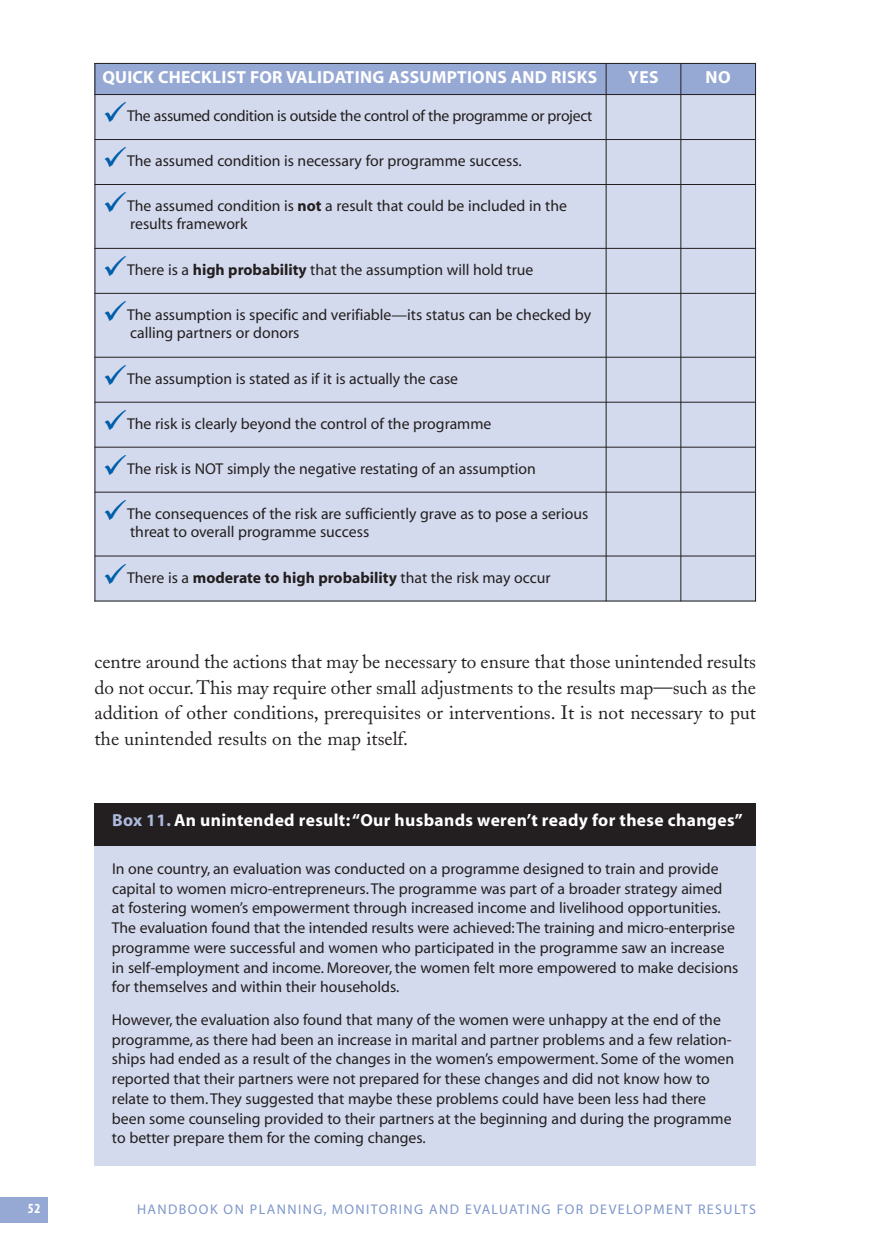
<style>
.page{position:relative;width:882px;height:1260px;background:#fff}
.page>*{position:absolute;margin:0;border:0;box-sizing:border-box;transform-origin:0 0}
.t1{font:19.25px/25.6px "Adobe Caslon";color:#231f20;text-align:justify}
.t2{font:700 17.5px "Myriad";letter-spacing:.015em;color:#fff}
.t3{font:15.75px/19.8px "Myriad";color:#231f20}
.t4{font:15.75px "Myriad";letter-spacing:-.02em;color:#231f20}
.t5{font:14px "Myriad";letter-spacing:.1em;color:#7f97cb}
.t6{font:14px "Myriad MM.700.wt.300.wd";color:#fff}
.s1{font-weight:700}
.s2{color:#adbadd}
</style>
<div class="page">
<div style="left:0;top:1197px;width:47px;height:25px;background:#96a9d5"></div>
<div style="left:94px;top:63px;width:512px;height:32px;background:#96a9d5"></div>
<div style="left:606px;top:63px;width:75px;height:32px;background:#96a9d5"></div>
<div style="left:681px;top:63px;width:75px;height:32px;background:#96a9d5"></div>
<div style="left:94px;top:95px;width:512px;height:45px;background:#d3daed"></div>
<div style="left:606px;top:95px;width:75px;height:45px;background:#d3daed"></div>
<div style="left:681px;top:95px;width:75px;height:45px;background:#d3daed"></div>
<div style="left:94px;top:140px;width:512px;height:45px;background:#d3daed"></div>
<div style="left:606px;top:140px;width:75px;height:45px;background:#d3daed"></div>
<div style="left:681px;top:140px;width:75px;height:45px;background:#d3daed"></div>
<div style="left:94px;top:185px;width:512px;height:63px;background:#d3daed"></div>
<div style="left:606px;top:185px;width:75px;height:63px;background:#d3daed"></div>
<div style="left:681px;top:185px;width:75px;height:63px;background:#d3daed"></div>
<div style="left:94px;top:248px;width:512px;height:45px;background:#d3daed"></div>
<div style="left:606px;top:248px;width:75px;height:45px;background:#d3daed"></div>
<div style="left:681px;top:248px;width:75px;height:45px;background:#d3daed"></div>
<div style="left:94px;top:293px;width:512px;height:64px;background:#d3daed"></div>
<div style="left:606px;top:293px;width:75px;height:64px;background:#d3daed"></div>
<div style="left:681px;top:293px;width:75px;height:64px;background:#d3daed"></div>
<div style="left:94px;top:357px;width:512px;height:45px;background:#d3daed"></div>
<div style="left:606px;top:357px;width:75px;height:45px;background:#d3daed"></div>
<div style="left:681px;top:357px;width:75px;height:45px;background:#d3daed"></div>
<div style="left:94px;top:402px;width:512px;height:45px;background:#d3daed"></div>
<div style="left:606px;top:402px;width:75px;height:45px;background:#d3daed"></div>
<div style="left:681px;top:402px;width:75px;height:45px;background:#d3daed"></div>
<div style="left:94px;top:447px;width:512px;height:45px;background:#d3daed"></div>
<div style="left:606px;top:447px;width:75px;height:45px;background:#d3daed"></div>
<div style="left:681px;top:447px;width:75px;height:45px;background:#d3daed"></div>
<div style="left:94px;top:492px;width:512px;height:64px;background:#d3daed"></div>
<div style="left:606px;top:492px;width:75px;height:64px;background:#d3daed"></div>
<div style="left:681px;top:492px;width:75px;height:64px;background:#d3daed"></div>
<div style="left:94px;top:556px;width:512px;height:45px;background:#d3daed"></div>
<div style="left:606px;top:556px;width:75px;height:45px;background:#d3daed"></div>
<div style="left:681px;top:556px;width:75px;height:45px;background:#d3daed"></div>
<hr style="left:94px;top:63px;width:1px;height:538px;background:#231f20">
<hr style="left:606px;top:63px;width:1px;height:538px;background:#231f20">
<hr style="left:680px;top:63px;width:1px;height:538px;background:#231f20">
<hr style="left:755px;top:63px;width:1px;height:538px;background:#231f20">
<hr style="left:94px;top:63px;width:662px;height:1px;background:#231f20">
<hr style="left:94px;top:94px;width:662px;height:1px;background:#231f20">
<hr style="left:94px;top:139px;width:662px;height:1px;background:#231f20">
<hr style="left:94px;top:184px;width:662px;height:1px;background:#231f20">
<hr style="left:94px;top:248px;width:662px;height:1px;background:#231f20">
<hr style="left:94px;top:293px;width:662px;height:1px;background:#231f20">
<hr style="left:94px;top:357px;width:662px;height:1px;background:#231f20">
<hr style="left:94px;top:402px;width:662px;height:1px;background:#231f20">
<hr style="left:94px;top:447px;width:662px;height:1px;background:#231f20">
<hr style="left:94px;top:492px;width:662px;height:1px;background:#231f20">
<hr style="left:94px;top:556px;width:662px;height:1px;background:#231f20">
<hr style="left:94px;top:601px;width:662px;height:1px;background:#231f20">
<div style="left:94px;top:845px;width:662px;height:321px;background:#d3daed"></div>
<div style="left:94px;top:803px;width:662px;height:43px;background:#231f20"></div>
<p class="t6" style="left:28px;top:1203px;width:14px">52</p>
<p class="t2" style="left:102px;top:71px;width:496px">QUICK CHECKLIST FOR VALIDATING ASSUMPTIONS AND RISKS</p>
<p class="t2" style="left:628px;top:71px;width:32px">YES</p>
<p class="t2" style="left:706px;top:71px;width:27px">NO</p>
<p class="t4" style="left:127px;top:110px;width:467px">The assumed condition is outside the control of the programme or project</p>
<p class="t3" style="left:127px;top:152px;width:396px">The assumed condition is necessary for programme success.</p>
<p class="t3" style="left:127px;top:198px;width:441px;line-height:18.4px">The assumed condition is <span class="s1">not</span> a result that could be included in the results framework</p>
<p class="t3" style="left:127px;top:261px;width:408px">There is a <span class="s1">high probability</span> that the assumption will hold true</p>
<p class="t3" style="left:127px;top:307px;width:465px;line-height:18.4px">The assumption is specific and verifiable—its status can be checked by calling partners or donors</p>
<p class="t3" style="left:127px;top:370px;width:333px">The assumption is stated as if it is actually the case</p>
<p class="t3" style="left:127px;top:415px;width:366px">The risk is clearly beyond the control of the programme</p>
<p class="t3" style="left:127px;top:460px;width:410px">The risk is NOT simply the negative restating of an assumption</p>
<p class="t3" style="left:127px;top:506px;width:463px;line-height:18.4px">The consequences of the risk are sufficiently grave as to pose a serious threat to overall programme success</p>
<p class="t3" style="left:127px;top:569px;width:425px">There is a <span class="s1">moderate to high probability</span> that the risk may occur</p>
<p class="t1" style="left:94px;top:651px;width:663px">centre around the actions that may be necessary to ensure that those unintended results do not occur.This may require other small adjustments to the results map—such as the addition of other conditions, prerequisites or interventions. It is not necessary to put the unintended results on the map itself.</p>
<p class="t2" style="left:112px;top:813px;width:632px"><span class="s2">Box 11.</span> An unintended result:“Our husbands weren’t ready for these changes”</p>
<p class="t3" style="left:112px;top:860px;width:628px">In one country, an evaluation was conducted on a programme designed to train and provide capital to women micro-entrepreneurs.The programme was part of a broader strategy aimed at fostering women’s empowerment through increased income and livelihood opportunities.<br>The evaluation found that the intended results were achieved:The training and micro-enterprise programme were successful and women who participated in the programme saw an increase in self-employment and income. Moreover, the women felt more empowered to make decisions for themselves and within their households.</p>
<p class="t3" style="left:112px;top:1011px;width:624px">However, the evaluation also found that many of the women were unhappy at the end of the programme, as there had been an increase in marital and partner problems and a few relation&shy;ships had ended as a result of the changes in the women’s empowerment. Some of the women reported that their partners were not prepared for these changes and did not know how to relate to them.They suggested that maybe these problems could have been less had there been some counseling provided to their partners at the beginning and during the programme to better prepare them for the coming changes.</p>
<p class="t5" style="left:137px;top:1204px;width:620px">HANDBOOK ON PLANNING, MONITORING AND EVALUATING FOR DEVELOPMENT RESULTS</p>
</div>
